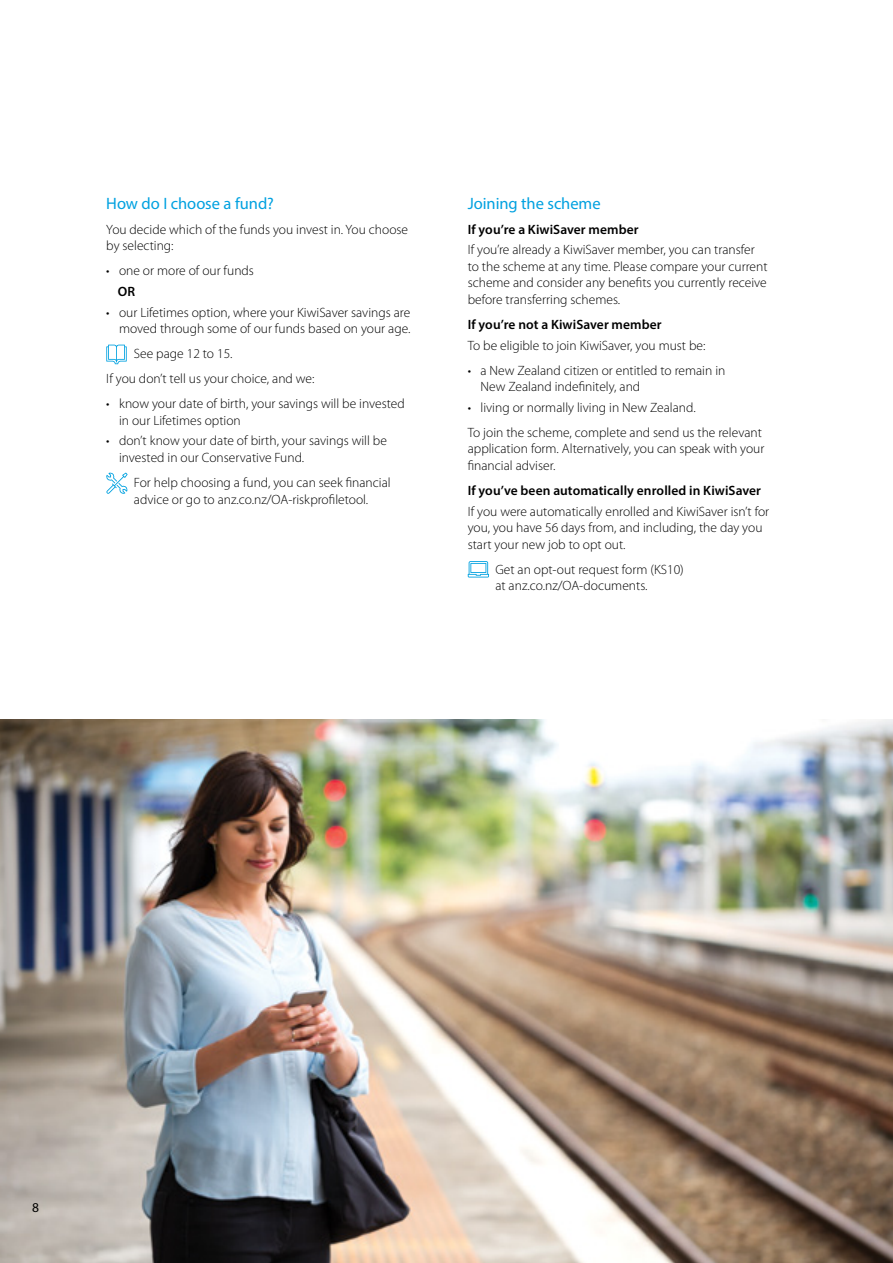
<style>
.page{position:relative;width:893px;height:1263px;background:#fff}
.page>*{position:absolute;margin:0;border:0;box-sizing:border-box;transform-origin:0 0}
.t1{font:16.5px "Myriad Pro";color:#00a1e0}
.t2{font:300 13.5px/16.5px "Myriad Pro";color:#000}
.t3{font:600 13.5px "Myriad Pro";letter-spacing:.005em;color:#000}
.t4{font:13.5px "Myriad Pro";color:#000}
</style>
<div class="page">
<svg style="left:468px;top:561px;width:21px;height:16px"></svg>
<svg style="left:106px;top:345px;width:21px;height:19px"></svg>
<svg style="left:106px;top:472px;width:22px;height:22px"></svg>
<img style="left:0;top:720px;width:893px;height:543px">
<p class="t1" style="left:106px;top:193px;width:169px">How do I choose a fund?</p>
<p class="t2" style="left:106px;top:221px;width:303px">You decide which of the funds you invest in. You choose by selecting:</p>
<p class="t2" style="left:106px;top:262px;width:149px">• one or more of our funds</p>
<p class="t3" style="left:118px;top:283px;width:19px">OR</p>
<p class="t2" style="left:106px;top:304px;width:306px;text-align:right">• our Lifetimes option, where your KiwiSaver savings are moved through some of our funds based on your age.</p>
<p class="t2" style="left:106px;top:341px;width:210px;line-height:25px;text-indent:28px">See page 12 to 15.<br>If you don’t tell us your choice, and we:</p>
<p class="t2" style="left:119px;top:395px;width:287px;text-indent:-13px">• know your date of birth, your savings will be invested in our Lifetimes option</p>
<p class="t2" style="left:119px;top:433px;width:269px;text-indent:-13px">• don’t know your date of birth, your savings will be invested in our Conservative Fund.</p>
<p class="t2" style="left:134px;top:474px;width:258px">For help choosing a fund, you can seek financial advice or go to anz.co.nz/OA-riskprofiletool.</p>
<p class="t1" style="left:468px;top:193px;width:134px">Joining the scheme</p>
<p class="t3" style="left:468px;top:221px;width:172px">If you’re a KiwiSaver member</p>
<p class="t2" style="left:468px;top:242px;width:301px">If you’re already a KiwiSaver member, you can transfer to the scheme at any time. Please compare your current scheme and consider any benefits you currently receive before transferring schemes.</p>
<p class="t3" style="left:468px;top:316px;width:195px">If you’re not a KiwiSaver member</p>
<p class="t2" style="left:468px;top:337px;width:239px">To be eligible to join KiwiSaver, you must be:</p>
<p class="t2" style="left:480px;top:362px;width:246px;text-indent:-13px">• a New Zealand citizen or entitled to remain in<br>New Zealand indefinitely, and</p>
<p class="t2" style="left:468px;top:395px;width:296px;line-height:25px">• living or normally living in New Zealand.<br>To join the scheme, complete and send us the relevant</p>
<p class="t2" style="left:468px;top:441px;width:298px">application form. Alternatively, you can speak with your financial adviser.</p>
<p class="t3" style="left:468px;top:482px;width:295px">If you’ve been automatically enrolled in KiwiSaver</p>
<p class="t2" style="left:468px;top:503px;width:303px">If you were automatically enrolled and KiwiSaver isn’t for you, you have 56 days from, and including, the day you start your new job to opt out.</p>
<p class="t2" style="left:495px;top:561px;width:190px">Get an opt-out request form (KS10) at anz.co.nz/OA-documents.</p>
<p class="t4" style="left:32px;top:1199px;width:8px">8</p>
</div>
